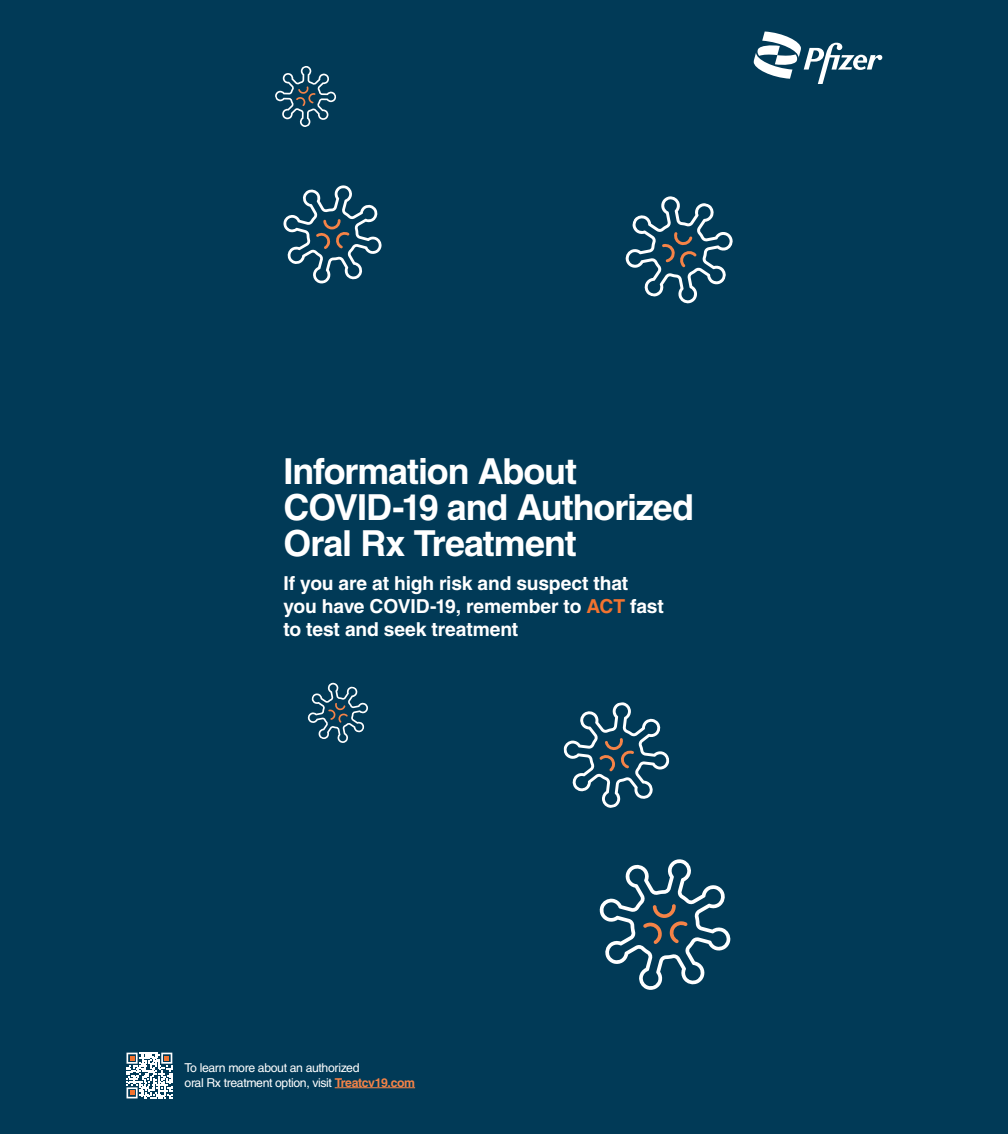
<style>
.page{position:relative;width:1008px;height:1134px;background:#013a57}
.page>*{position:absolute;margin:0;border:0;box-sizing:border-box;transform-origin:0 0}
.t1{font:700 35.88px/35.9px "Helvetica";letter-spacing:-.03em;color:#fff}
.t2{font:700 19.25px/23.1px "Helvetica";letter-spacing:-.01em;color:#fff}
.t3{font:12.25px/14.7px "Helvetica";letter-spacing:-.03em;color:#fff}
.s1{color:#f3732f}
.s2{font-weight:700;color:#f58347}
</style>
<div class="page">
<svg style="left:600px;top:859px;width:130px;height:131px"></svg>
<svg style="left:563px;top:702px;width:106px;height:106px"></svg>
<svg style="left:308px;top:682px;width:60px;height:61px"></svg>
<svg style="left:625px;top:196px;width:108px;height:108px"></svg>
<svg style="left:284px;top:185px;width:98px;height:98px"></svg>
<svg style="left:275px;top:66px;width:61px;height:61px"></svg>
<svg style="left:127px;top:1053px;width:45px;height:45px"></svg>
<svg style="left:754px;top:32px;width:128px;height:52px"></svg>
<hr style="left:335px;top:1087px;width:80px;height:1px;background:#f58347">
<h1 class="t1" style="left:284px;top:453px;width:412px">Information About<br>COVID-19 and Authorized<br>Oral Rx Treatment</h1>
<p class="t2" style="left:284px;top:571px;width:382px">If you are at high risk and suspect that you have COVID-19, remember to <span class="s1">ACT</span> fast to test and seek treatment</p>
<p class="t3" style="left:185px;top:1060px;width:232px">To learn more about an authorized<br>oral Rx treatment option, visit <span class="s2">Treatcv19.com</span></p>
</div>
